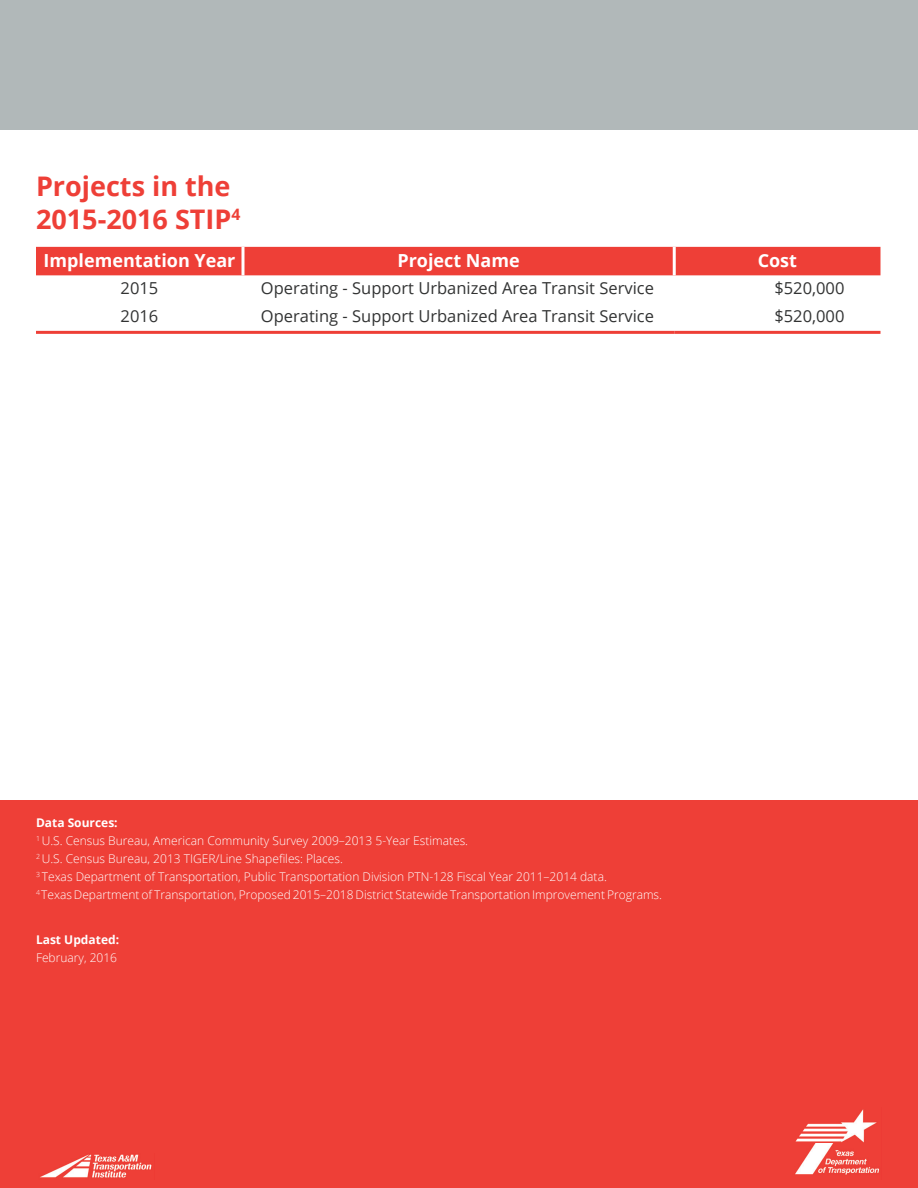
<style>
.page{position:relative;width:918px;height:1188px;background:#fff}
.page>*{position:absolute;margin:0;border:0;box-sizing:border-box;transform-origin:0 0}
.t1{font:700 27px/32.4px "Open Sans";color:#ee3f37}
.t2{font:700 18px "Open Sans";color:#fff}
.t3{font:16.5px "Open Sans";color:#323333}
.t4{font:300 12px/18px "Open Sans";color:#fff}
.t5{font:700 12px "Open Sans";color:#fff}
.s1{font-weight:700}
</style>
<div class="page">
<div style="left:0;top:0;width:918px;height:129px;background:#b1b8b9"></div>
<div style="left:0;top:800px;width:918px;height:388px;background:#ee3f37"></div>
<img style="left:40px;top:1154px;width:112px;height:24px">
<img style="left:795px;top:1109px;width:84px;height:66px">
<div style="left:36px;top:247px;width:844px;height:28px;background:#ee3f37"></div>
<hr style="left:242px;top:247px;width:2px;height:28px;background:#fff">
<hr style="left:673px;top:247px;width:3px;height:28px;background:#fff">
<hr style="left:36px;top:331px;width:207px;height:3px;background:#ee3f37">
<hr style="left:243px;top:331px;width:431px;height:3px;background:#ee3f37">
<hr style="left:674px;top:331px;width:206px;height:3px;background:#ee3f37">
<h1 class="t1" style="left:36px;top:170px;width:206px">Projects in the<br>2015-2016 STIP<sup>4</sup></h1>
<h2 class="t2" style="left:44px;top:247px;width:193px">Implementation Year</h2>
<h2 class="t2" style="left:397px;top:247px;width:124px">Project Name</h2>
<h2 class="t2" style="left:758px;top:247px;width:41px">Cost</h2>
<h3 class="t3" style="left:121px;top:277px;width:39px">2015</h3>
<h3 class="t3" style="left:261px;top:277px;width:394px">Operating - Support Urbanized Area Transit Service</h3>
<h3 class="t3" style="left:774px;top:277px;width:72px">$520,000</h3>
<h3 class="t3" style="left:121px;top:305px;width:39px">2016</h3>
<h3 class="t3" style="left:261px;top:305px;width:394px">Operating - Support Urbanized Area Transit Service</h3>
<h3 class="t3" style="left:774px;top:305px;width:72px">$520,000</h3>
<p class="t4" style="left:36px;top:814px;width:628px"><span class="s1">Data Sources:<br></span><sup>1</sup> U.S. Census Bureau, American Community Survey 2009–2013 5-Year Estimates.<br><sup>2</sup> U.S. Census Bureau, 2013 TIGER/Line Shapefiles: Places.<br><sup>3</sup> Texas Department of Transportation, Public Transportation Division PTN-128 Fiscal Year 2011–2014 data.<br><sup>4</sup> Texas Department of Transportation, Proposed 2015–2018 District Statewide Transportation Improvement Programs.</p>
<p class="t5" style="left:36px;top:932px;width:85px">Last Updated:</p>
<p class="t4" style="left:36px;top:949px;width:83px">February, 2016</p>
</div>
